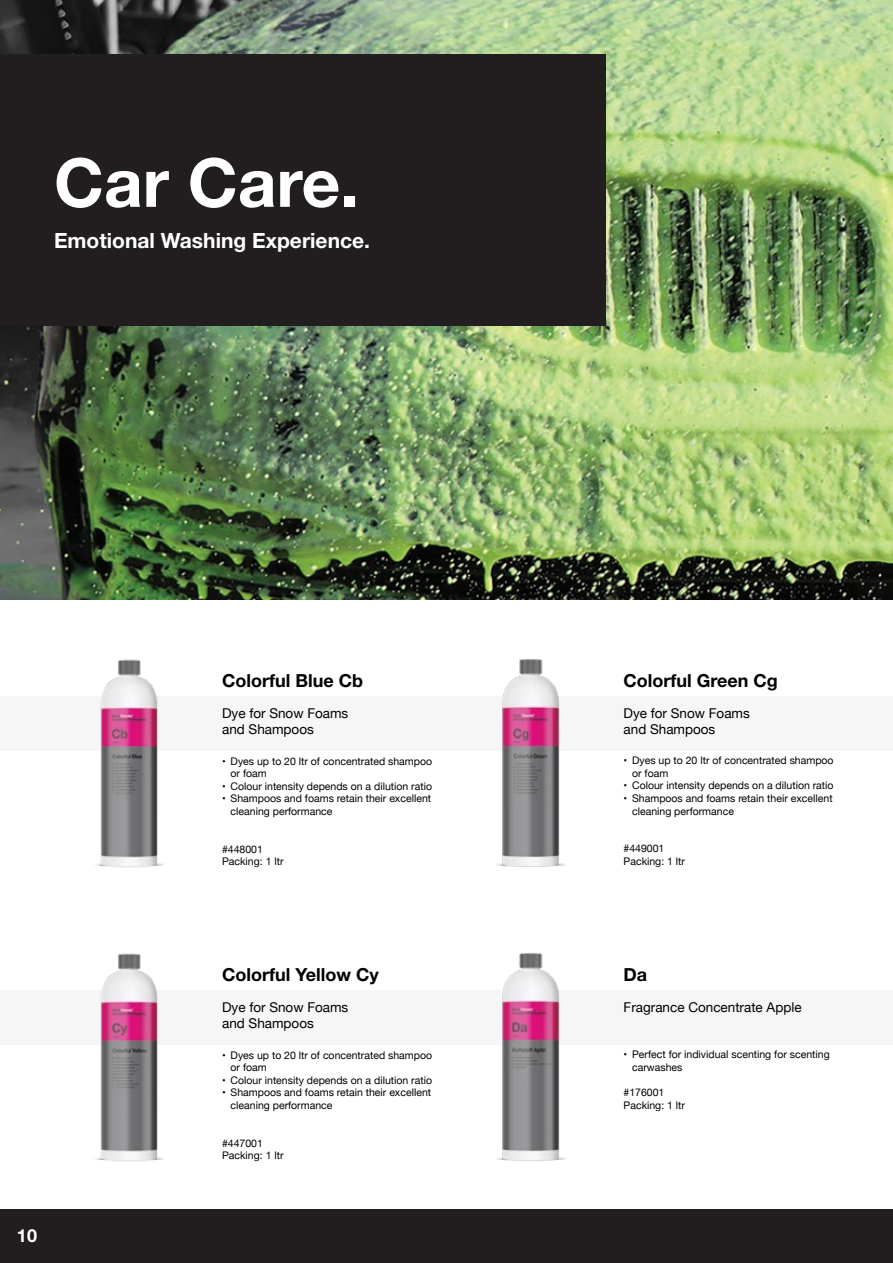
<style>
.page{position:relative;width:893px;height:1263px;background:#fff}
.page>*{position:absolute;margin:0;border:0;box-sizing:border-box;transform-origin:0 0}
.t1{font:700 67.5px "Helvetica Neue LT Std";color:#fff}
.t2{font:700 21px "Helvetica Neue LT Std";color:#fff}
.t3{font:700 18px "Helvetica Neue LT Std";color:#000}
.t4{font:700 18px "Helvetica Neue LT Std";color:#fff}
.t5{font:13.5px/16.2px "Helvetica Neue";color:#000}
.t6{font:10.5px/12.6px "Helvetica Neue";color:#000}
</style>
<div class="page">
<div style="left:0;top:696px;width:893px;height:54px;background:#f6f6f6"></div>
<div style="left:0;top:990px;width:893px;height:54px;background:#f6f6f6"></div>
<div style="left:0;top:1209px;width:893px;height:54px;background:#221e1f"></div>
<img style="left:496px;top:953px;width:69px;height:208px">
<img style="left:95px;top:953px;width:69px;height:209px">
<img style="left:496px;top:659px;width:69px;height:208px">
<img style="left:95px;top:659px;width:69px;height:209px">
<img style="left:0;top:0;width:893px;height:600px">
<div style="left:0;top:54px;width:606px;height:271px;background:#221e1f"></div>
<h1 class="t1" style="left:54px;top:141px;width:307px">Car Care.</h1>
<h2 class="t2" style="left:54px;top:227px;width:318px">Emotional Washing Experience.</h2>
<h3 class="t4" style="left:17px;top:1225px;width:22px">10</h3>
<h3 class="t3" style="left:222px;top:670px;width:142px">Colorful Blue Cb</h3>
<h3 class="t3" style="left:624px;top:669px;width:156px">Colorful Green Cg</h3>
<p class="t5" style="left:222px;top:706px;width:128px">Dye for Snow Foams and Shampoos</p>
<p class="t6" style="left:231px;top:755px;width:203px;text-indent:-9px">• Dyes up to 20 ltr of concentrated shampoo or foam</p>
<p class="t6" style="left:222px;top:780px;width:211px">• Colour intensity depends on a dilution ratio</p>
<p class="t6" style="left:231px;top:793px;width:202px;text-indent:-9px">• Shampoos and foams retain their excellent cleaning performance</p>
<p class="t6" style="left:222px;top:843px;width:63px">#448001<br>Packing: 1 ltr</p>
<p class="t5" style="left:624px;top:705px;width:128px">Dye for Snow Foams and Shampoos</p>
<p class="t6" style="left:632px;top:755px;width:203px;text-indent:-9px">• Dyes up to 20 ltr of concentrated shampoo or foam</p>
<p class="t6" style="left:624px;top:780px;width:211px">• Colour intensity depends on a dilution ratio</p>
<p class="t6" style="left:632px;top:793px;width:202px;text-indent:-9px">• Shampoos and foams retain their excellent cleaning performance</p>
<p class="t6" style="left:624px;top:843px;width:63px">#449001<br>Packing: 1 ltr</p>
<h3 class="t3" style="left:222px;top:964px;width:158px">Colorful Yellow Cy</h3>
<h3 class="t3" style="left:624px;top:963px;width:25px">Da</h3>
<p class="t5" style="left:222px;top:1000px;width:128px">Dye for Snow Foams</p>
<p class="t5" style="left:624px;top:999px;width:180px">Fragrance Concentrate Apple</p>
<p class="t5" style="left:222px;top:1016px;width:93px">and Shampoos</p>
<p class="t6" style="left:231px;top:1049px;width:203px;text-indent:-9px">• Dyes up to 20 ltr of concentrated shampoo or foam</p>
<p class="t6" style="left:222px;top:1074px;width:211px">• Colour intensity depends on a dilution ratio</p>
<p class="t6" style="left:231px;top:1087px;width:202px;text-indent:-9px">• Shampoos and foams retain their excellent cleaning performance</p>
<p class="t6" style="left:222px;top:1137px;width:63px">#447001<br>Packing: 1 ltr</p>
<p class="t6" style="left:632px;top:1049px;width:199px;text-indent:-9px">• Perfect for individual scenting for scenting carwashes</p>
<p class="t6" style="left:624px;top:1087px;width:63px">#176001<br>Packing: 1 ltr</p>
</div>
